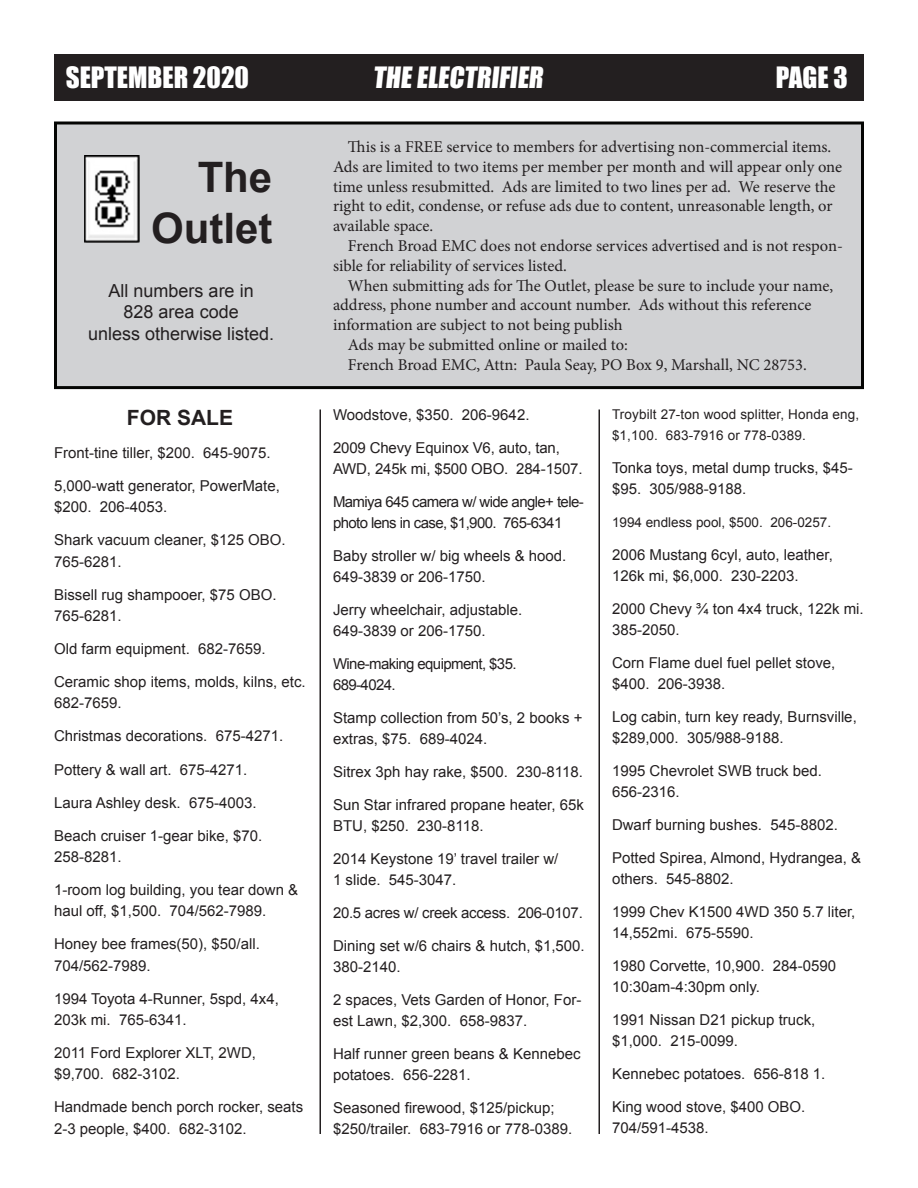
<style>
.page{position:relative;width:918px;height:1188px;background:#fff}
.page>*{position:absolute;margin:0;border:0;box-sizing:border-box;transform-origin:0 0}
.t1{font:700 42px "Arial";color:#231f20}
.t2{font:27px "Impact";color:#fff}
.t3{font:700 21px "Arial";color:#231f20}
.t4{font:18px/21.6px "Arial";color:#231f20;text-align:center}
.t5{font:16.5px/19.8px "Minion Pro";letter-spacing:-.005em;color:#231f20}
.t6{font:15px/21px "Arial";color:#231f20}
.t7{font:15px/21px "Arial";letter-spacing:-.04em;color:#231f20}
.t8{font:15px "Arial";letter-spacing:-.02em;color:#231f20}
.t9{font:13.5px/21px "Arial";letter-spacing:.01em;color:#231f20}
</style>
<div class="page">
<div style="left:54px;top:122px;width:810px;height:267px;background:#d1d2d4;border:3px solid #040503"></div>
<div style="left:54px;top:54px;width:810px;height:47px;background:#231f20"></div>
<hr style="left:320px;top:410px;width:1px;height:724px;background:#231f20">
<hr style="left:598px;top:410px;width:2px;height:724px;background:#231f20">
<img style="left:85px;top:155px;width:55px;height:88px">
<p class="t2" style="left:66px;top:56px;width:185px">SEPTEMBER 2020</p>
<p class="t2" style="left:373px;top:56px;width:176px">THE ELECTRIFIER</p>
<p class="t2" style="left:776px;top:56px;width:74px">PAGE 3</p>
<p class="t1" style="left:198px;top:150px;width:76px">The</p>
<p class="t1" style="left:151px;top:200px;width:123px">Outlet</p>
<p class="t4" style="left:109px;top:280px;width:147px">All numbers are in</p>
<p class="t4" style="left:88px;top:301px;width:188px">828 area code<br>unless otherwise listed.</p>
<p class="t3" style="left:127px;top:403px;width:108px">FOR SALE</p>
<p class="t6" style="left:54px;top:442px;width:218px">Front-tine tiller, $200. 645-9075.</p>
<p class="t6" style="left:54px;top:475px;width:227px">5,000-watt generator, PowerMate, $200. 206-4053.</p>
<p class="t6" style="left:54px;top:530px;width:233px">Shark vacuum cleaner, $125 OBO.<br>765-6281.</p>
<p class="t6" style="left:54px;top:584px;width:224px">Bissell rug shampooer, $75 OBO.<br>765-6281.</p>
<p class="t6" style="left:54px;top:638px;width:213px">Old farm equipment. 682-7659.</p>
<p class="t6" style="left:54px;top:671px;width:253px">Ceramic shop items, molds, kilns, etc.<br>682-7659.</p>
<p class="t6" style="left:54px;top:726px;width:231px">Christmas decorations. 675-4271.</p>
<p class="t6" style="left:54px;top:759px;width:195px">Pottery &amp; wall art. 675-4271.</p>
<p class="t6" style="left:54px;top:792px;width:204px">Laura Ashley desk. 675-4003.</p>
<p class="t6" style="left:54px;top:825px;width:210px">Beach cruiser 1-gear bike, $70.<br>258-8281.</p>
<p class="t6" style="left:54px;top:880px;width:246px">1-room log building, you tear down &amp; haul off, $1,500. 704/562-7989.</p>
<p class="t6" style="left:54px;top:934px;width:207px">Honey bee frames(50), $50/all.<br>704/562-7989.</p>
<p class="t6" style="left:54px;top:988px;width:226px">1994 Toyota 4-Runner, 5spd, 4x4,<br>203k mi. 765-6341.</p>
<p class="t6" style="left:54px;top:1042px;width:204px">2011 Ford Explorer XLT, 2WD, $9,700. 682-3102.</p>
<p class="t6" style="left:54px;top:1097px;width:251px">Handmade bench porch rocker, seats<br>2-3 people, $400. 682-3102.</p>
<p class="t5" style="left:333px;top:137px;width:511px;text-indent:15px">This is a FREE service to members for advertising non-commercial items.<br>Ads are limited to two items per member per month and will appear only one time unless resubmitted. Ads are limited to two lines per ad. We reserve the right to edit, condense, or refuse ads due to content, unreasonable length, or available space.</p>
<p class="t5" style="left:333px;top:236px;width:512px;text-indent:15px">French Broad EMC does not endorse services advertised and is not respon&shy;sible for reliability of services listed.</p>
<p class="t5" style="left:333px;top:276px;width:502px;text-indent:15px">When submitting ads for The Outlet, please be sure to include your name, address, phone number and account number. Ads without this reference information are subject to not being publish</p>
<p class="t5" style="left:348px;top:335px;width:460px">Ads may be submitted online or mailed to:<br>French Broad EMC, Attn: Paula Seay, PO Box 9, Marshall, NC 28753.</p>
<p class="t6" style="left:333px;top:405px;width:198px">Woodstove, $350. 206-9642.</p>
<p class="t6" style="left:333px;top:438px;width:251px">2009 Chevy Equinox V6, auto, tan,<br>AWD, 245k mi, $500 OBO. 284-1507.</p>
<p class="t7" style="left:333px;top:492px;width:252px">Mamiya 645 camera w/ wide angle+ tele&shy;photo lens in case, $1,900. 765-6341</p>
<p class="t6" style="left:333px;top:546px;width:235px">Baby stroller w/ big wheels &amp; hood.<br>649-3839 or 206-1750.</p>
<p class="t6" style="left:333px;top:600px;width:191px">Jerry wheelchair, adjustable.<br>649-3839 or 206-1750.</p>
<p class="t7" style="left:333px;top:654px;width:185px">Wine-making equipment, $35.<br>689-4024.</p>
<p class="t6" style="left:333px;top:708px;width:251px">Stamp collection from 50’s, 2 books + extras, $75. 689-4024.</p>
<p class="t6" style="left:333px;top:762px;width:251px">Sitrex 3ph hay rake, $500. 230-8118.</p>
<p class="t6" style="left:333px;top:795px;width:253px">Sun Star infrared propane heater, 65k<br>BTU, $250. 230-8118.</p>
<p class="t6" style="left:333px;top:849px;width:227px">2014 Keystone 19’ travel trailer w/<br>1 slide. 545-3047.</p>
<p class="t8" style="left:333px;top:903px;width:251px">20.5 acres w/ creek access. 206-0107.</p>
<p class="t6" style="left:333px;top:936px;width:253px">Dining set w/6 chairs &amp; hutch, $1,500.<br>380-2140.</p>
<p class="t6" style="left:333px;top:990px;width:250px">2 spaces, Vets Garden of Honor, For&shy;est Lawn, $2,300. 658-9837.</p>
<p class="t6" style="left:333px;top:1044px;width:249px">Half runner green beans &amp; Kennebec potatoes. 656-2281.</p>
<p class="t6" style="left:333px;top:1098px;width:241px">Seasoned firewood, $125/pickup; $250/trailer. 683-7916 or 778-0389.</p>
<p class="t9" style="left:612px;top:404px;width:249px">Troybilt 27-ton wood splitter, Honda eng, $1,100. 683-7916 or 778-0389.</p>
<p class="t6" style="left:612px;top:458px;width:242px">Tonka toys, metal dump trucks, $45- $95. 305/988-9188.</p>
<p class="t9" style="left:612px;top:512px;width:221px">1994 endless pool, $500. 206-0257.</p>
<p class="t6" style="left:612px;top:545px;width:222px">2006 Mustang 6cyl, auto, leather,<br>126k mi, $6,000. 230-2203.</p>
<p class="t6" style="left:612px;top:599px;width:253px">2000 Chevy ¾ ton 4x4 truck, 122k mi.<br>385-2050.</p>
<p class="t6" style="left:612px;top:653px;width:225px">Corn Flame duel fuel pellet stove, $400. 206-3938.</p>
<p class="t6" style="left:612px;top:707px;width:246px">Log cabin, turn key ready, Burnsville, $289,000. 305/988-9188.</p>
<p class="t6" style="left:612px;top:761px;width:212px">1995 Chevrolet SWB truck bed.<br>656-2316.</p>
<p class="t6" style="left:612px;top:815px;width:227px">Dwarf burning bushes. 545-8802.</p>
<p class="t6" style="left:612px;top:848px;width:251px">Potted Spirea, Almond, Hydrangea, &amp; others. 545-8802.</p>
<p class="t6" style="left:612px;top:902px;width:245px">1999 Chev K1500 4WD 350 5.7 liter,<br>14,552mi. 675-5590.</p>
<p class="t6" style="left:612px;top:956px;width:226px">1980 Corvette, 10,900. 284-0590<br>10:30am-4:30pm only.</p>
<p class="t6" style="left:612px;top:1010px;width:205px">1991 Nissan D21 pickup truck, $1,000. 215-0099.</p>
<p class="t6" style="left:612px;top:1064px;width:215px">Kennebec potatoes. 656-818 1.</p>
<p class="t6" style="left:612px;top:1097px;width:195px">King wood stove, $400 OBO.<br>704/591-4538.</p>
</div>
